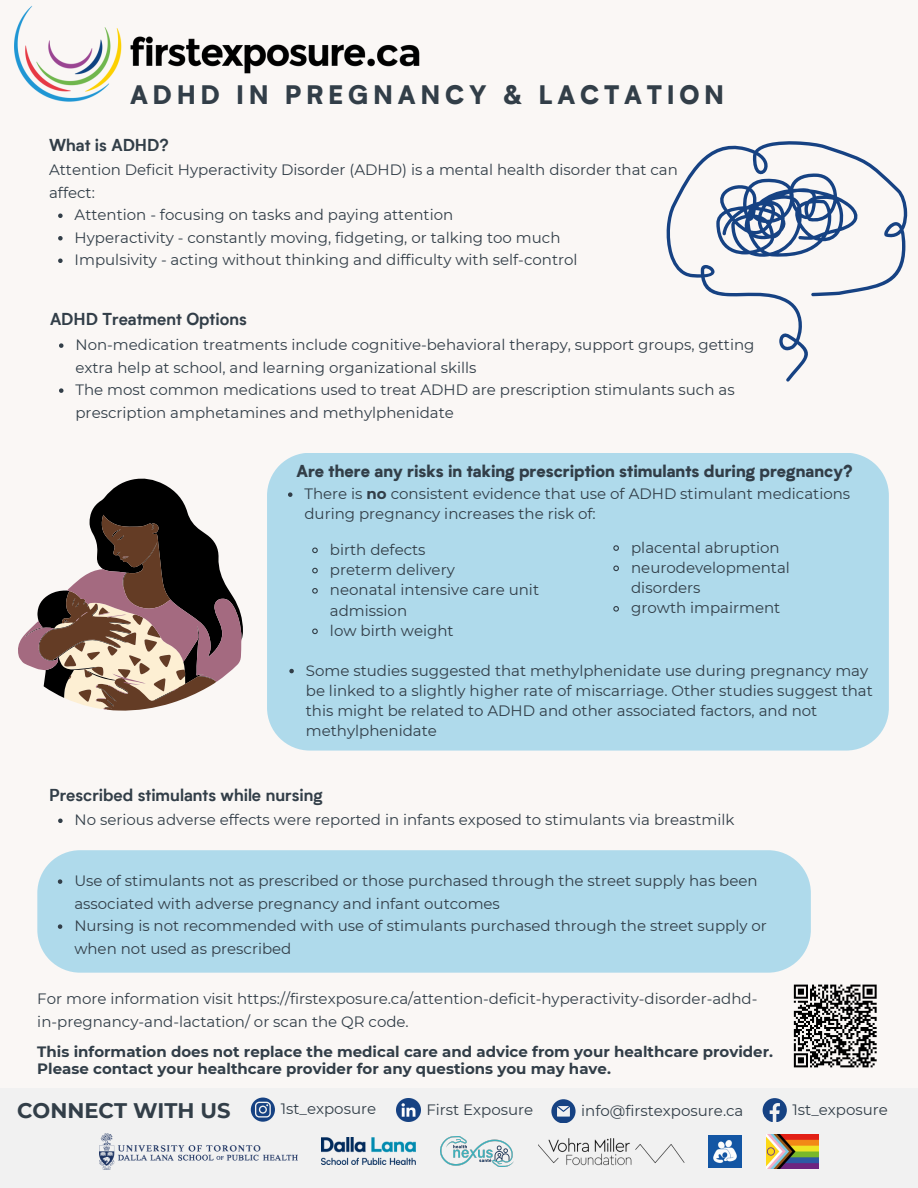
<style>
.page{position:relative;width:918px;height:1188px;background:#faf7f5}
.page>*{position:absolute;margin:0;border:0;box-sizing:border-box;transform-origin:0 0}
.t1{font:900 25.5px "Biotif";letter-spacing:.185em;color:#323e48}
.t2{font:700 21.15px "Montserrat";color:#323e48}
.t3{font:700 16.5px "Biotif";color:#323e48}
.t4{font:900 16.5px "Biotif";color:#323e48}
.t5{font:15px/22.5px "Montserrat";color:#323e48}
.t6{font:700 15px/16.8px "Montserrat";color:#323e48}
.s1{font-weight:700}
</style>
<div class="page">
<div style="left:0;top:1093px;width:918px;height:95px;background:#f1f1f1"></div>
<div style="left:0;top:1089px;width:918px;height:96px;background:#f1f1f1"></div>
<img style="left:322px;top:1138px;width:93px;height:27px">
<img style="left:440px;top:1136px;width:73px;height:31px">
<img style="left:538px;top:1138px;width:146px;height:28px">
<img style="left:100px;top:1133px;width:198px;height:36px">
<img style="left:766px;top:1135px;width:53px;height:34px">
<img style="left:709px;top:1135px;width:33px;height:33px">
<svg style="left:251px;top:1098px;width:23px;height:23px"></svg>
<svg style="left:551px;top:1099px;width:24px;height:24px"></svg>
<svg style="left:763px;top:1098px;width:24px;height:24px"></svg>
<img style="left:397px;top:1098px;width:23px;height:24px">
<svg style="left:59px;top:343px;width:5px;height:5px"></svg>
<svg style="left:59px;top:388px;width:5px;height:5px"></svg>
<div style="left:267px;top:453px;width:622px;height:298px;background:#afdaeb"></div>
<svg style="left:288px;top:492px;width:4px;height:5px"></svg>
<svg style="left:311px;top:547px;width:8px;height:7px"></svg>
<svg style="left:311px;top:567px;width:8px;height:7px"></svg>
<svg style="left:311px;top:587px;width:8px;height:7px"></svg>
<svg style="left:311px;top:628px;width:8px;height:7px"></svg>
<svg style="left:612px;top:544px;width:8px;height:8px"></svg>
<svg style="left:612px;top:565px;width:8px;height:7px"></svg>
<svg style="left:612px;top:605px;width:8px;height:7px"></svg>
<svg style="left:289px;top:669px;width:5px;height:4px"></svg>
<div style="left:37px;top:850px;width:774px;height:123px;background:#afdaeb"></div>
<svg style="left:666px;top:141px;width:241px;height:240px"></svg>
<svg style="left:58px;top:214px;width:5px;height:4px"></svg>
<svg style="left:58px;top:236px;width:5px;height:5px"></svg>
<svg style="left:58px;top:259px;width:5px;height:4px"></svg>
<svg style="left:58px;top:879px;width:4px;height:5px"></svg>
<svg style="left:58px;top:924px;width:4px;height:5px"></svg>
<svg style="left:58px;top:819px;width:5px;height:4px"></svg>
<svg style="left:18px;top:478px;width:225px;height:233px"></svg>
<svg style="left:793px;top:984px;width:84px;height:84px"></svg>
<img style="left:14px;top:6px;width:406px;height:95px">
<p class="t1" style="left:130px;top:85px;width:596px">ADHD IN PREGNANCY &amp; LACTATION</p>
<p class="t3" style="left:49px;top:138px;width:121px">What is ADHD?</p>
<p class="t5" style="left:49px;top:159px;width:630px">Attention Deficit Hyperactivity Disorder (ADHD) is a mental health disorder that can affect:</p>
<h3 class="t5" style="left:75px;top:204px;width:380px">Attention - focusing on tasks and paying attention</h3>
<p class="t5" style="left:75px;top:226px;width:487px">Hyperactivity - constantly moving, fidgeting, or talking too much</p>
<h2 class="t5" style="left:75px;top:249px;width:504px">Impulsivity - acting without thinking and difficulty with self-control</h2>
<p class="t3" style="left:50px;top:313px;width:198px">ADHD Treatment Options</p>
<h3 class="t5" style="left:75px;top:334px;width:681px">Non-medication treatments include cognitive-behavioral therapy, support groups, getting extra help at school, and learning organizational skills</h3>
<p class="t5" style="left:75px;top:379px;width:661px">The most common medications used to treat ADHD are prescription stimulants such as prescription amphetamines and methylphenidate</p>
<p class="t4" style="left:296px;top:464px;width:558px">Are there any risks in taking prescription stimulants during pregnancy?</p>
<p class="t5" style="left:304px;top:484px;width:547px;line-height:20.2px">There is <span class="s1">no</span> consistent evidence that use of ADHD stimulant medications during pregnancy increases the risk of:</p>
<p class="t5" style="left:330px;top:538px;width:97px">birth defects</p>
<p class="t5" style="left:330px;top:558px;width:126px">preterm delivery</p>
<p class="t5" style="left:330px;top:580px;width:211px;line-height:20.2px">neonatal intensive care unit admission</p>
<p class="t5" style="left:330px;top:619px;width:125px">low birth weight</p>
<p class="t5" style="left:631px;top:536px;width:150px">placental abruption</p>
<p class="t5" style="left:631px;top:557px;width:160px;line-height:20.2px">neurodevelopmental disorders</p>
<h3 class="t5" style="left:631px;top:597px;width:151px">growth impairment</h3>
<p class="t5" style="left:306px;top:660px;width:569px;line-height:20.2px">Some studies suggested that methylphenidate use during pregnancy may be linked to a slightly higher rate of miscarriage. Other studies suggest that this might be related to ADHD and other associated factors, and not methylphenidate</p>
<p class="t3" style="left:49px;top:788px;width:275px">Prescribed stimulants while nursing</p>
<p class="t5" style="left:75px;top:809px;width:661px">No serious adverse effects were reported in infants exposed to stimulants via breastmilk</p>
<p class="t5" style="left:74px;top:870px;width:685px">Use of stimulants not as prescribed or those purchased through the street supply has been associated with adverse pregnancy and infant outcomes</p>
<p class="t5" style="left:74px;top:915px;width:694px">Nursing is not recommended with use of stimulants purchased through the street supply or when not used as prescribed</p>
<p class="t5" style="left:37px;top:987px;width:722px">For more information visit https://firstexposure.ca/attention-deficit-hyperactivity-disorder-adhd&shy;in-pregnancy-and-lactation/ or scan the QR code.</p>
<p class="t6" style="left:37px;top:1043px;width:737px">This information does not replace the medical care and advice from your healthcare provider.<br>Please contact your healthcare provider for any questions you may have.</p>
<p class="t2" style="left:17px;top:1097px;width:215px">CONNECT WITH US</p>
<p class="t5" style="left:281px;top:1098px;width:97px">1st_exposure</p>
<p class="t5" style="left:426px;top:1098px;width:108px">First Exposure</p>
<p class="t5" style="left:581px;top:1099px;width:164px">info@firstexposure.ca</p>
<h3 class="t5" style="left:793px;top:1098px;width:97px">1st_exposure</h3>
</div>
